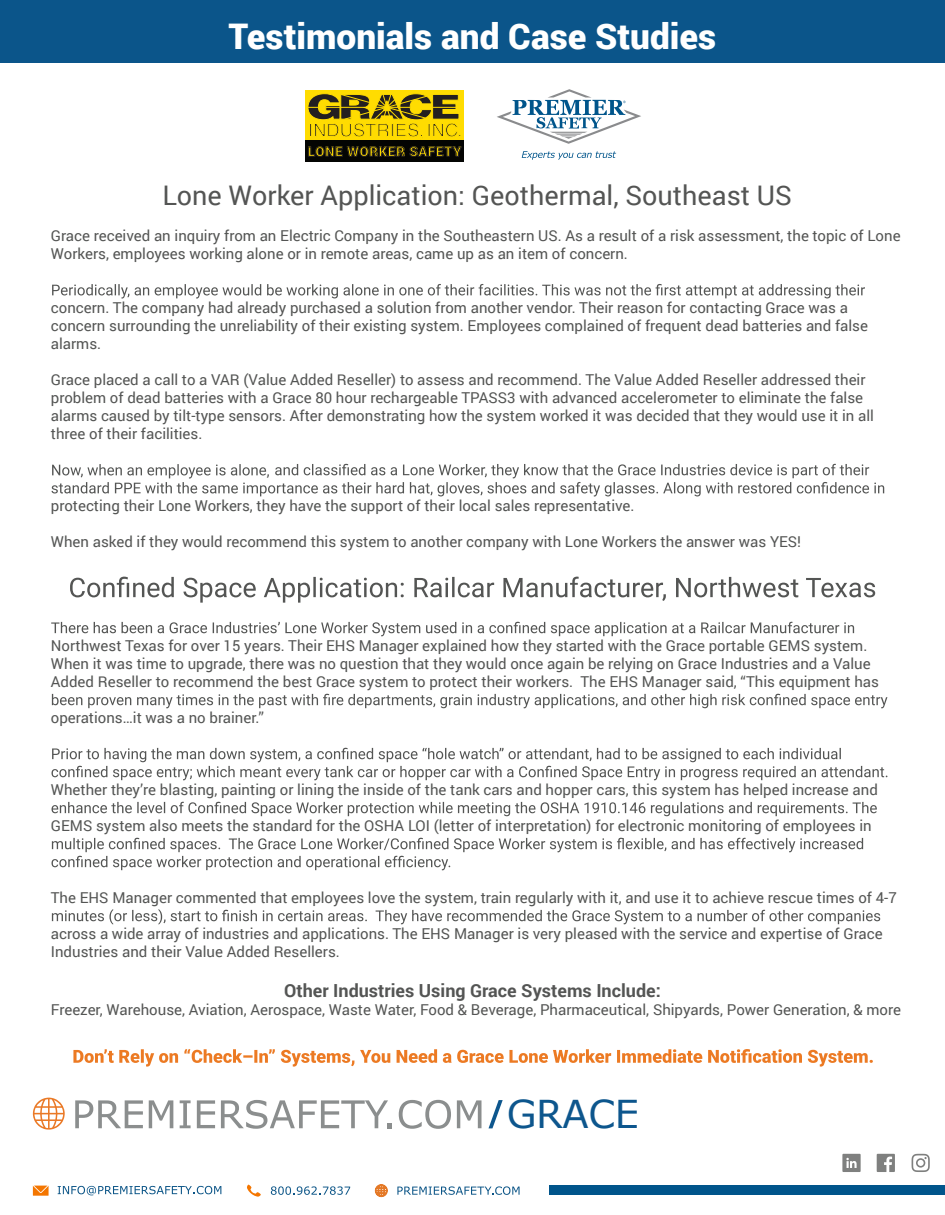
<style>
.page{position:relative;width:945px;height:1215px;background:#fff}
.page>*{position:absolute;margin:0;border:0;box-sizing:border-box;transform-origin:0 0}
.t1{font:38.4px "Verdana";letter-spacing:-.01em;color:#0d568d}
.t2{font:900 35.25px "Roboto";color:#fff}
.t3{font:27px "Roboto";color:#545554}
.t4{font:700 18px "Roboto";color:#545554}
.t5{font:15px/18px "Roboto";color:#545554}
.t6{font:900 13.2px "Roboto";letter-spacing:.05em;color:#ffdc01}
</style>
<div class="page">
<div style="left:0;top:0;width:945px;height:63px;background:#0b558a"></div>
<svg style="left:52px;top:284px;width:813px;height:15px"></svg>
<svg style="left:70px;top:577px;width:805px;height:26px"></svg>
<svg style="left:51px;top:622px;width:803px;height:14px"></svg>
<svg style="left:52px;top:694px;width:835px;height:14px"></svg>
<svg style="left:52px;top:748px;width:835px;height:32px"></svg>
<svg style="left:52px;top:802px;width:825px;height:14px"></svg>
<svg style="left:52px;top:838px;width:811px;height:32px"></svg>
<svg style="left:52px;top:909px;width:828px;height:16px"></svg>
<svg style="left:73px;top:1049px;width:800px;height:18px"></svg>
<div style="left:305px;top:90px;width:159px;height:50px;background:#ffdc01"></div>
<svg style="left:308px;top:93px;width:153px;height:44px"></svg>
<div style="left:305px;top:140px;width:159px;height:22px;background:#040503"></div>
<svg style="left:308px;top:146px;width:154px;height:11px"></svg>
<svg style="left:497px;top:89px;width:144px;height:55px"></svg>
<svg style="left:522px;top:151px;width:94px;height:9px"></svg>
<svg style="left:397px;top:1186px;width:123px;height:9px"></svg>
<svg style="left:33px;top:1186px;width:16px;height:10px"></svg>
<svg style="left:58px;top:1186px;width:163px;height:9px"></svg>
<svg style="left:247px;top:1185px;width:14px;height:12px"></svg>
<svg style="left:271px;top:1186px;width:79px;height:9px"></svg>
<svg style="left:877px;top:1154px;width:18px;height:18px"></svg>
<svg style="left:912px;top:1154px;width:18px;height:18px"></svg>
<svg style="left:842px;top:1154px;width:19px;height:18px"></svg>
<div style="left:550px;top:1185px;width:395px;height:10px;background:#00558b"></div>
<svg style="left:375px;top:1184px;width:13px;height:13px"></svg>
<svg style="left:75px;top:1100px;width:68px;height:28px"></svg>
<svg style="left:149px;top:1100px;width:24px;height:28px"></svg>
<svg style="left:180px;top:1100px;width:11px;height:28px"></svg>
<svg style="left:197px;top:1100px;width:18px;height:28px"></svg>
<svg style="left:221px;top:1100px;width:171px;height:29px"></svg>
<svg style="left:399px;top:1100px;width:52px;height:29px"></svg>
<svg style="left:457px;top:1100px;width:25px;height:28px"></svg>
<svg style="left:33px;top:1098px;width:32px;height:32px"></svg>
<svg style="left:489px;top:1100px;width:14px;height:28px"></svg>
<svg style="left:52px;top:464px;width:832px;height:33px"></svg>
<h2 class="t2" style="left:229px;top:11px;width:489px">Testimonials and Case Studies</h2>
<p class="t6" style="left:308px;top:142px;width:155px">LONE WORKER SAFETY</p>
<h3 class="t3" style="left:162px;top:177px;width:631px">Lone Worker Application: Geothermal, Southeast US</h3>
<p class="t5" style="left:51px;top:226px;width:851px">Grace received an inquiry from an Electric Company in the Southeastern US. As a result of a risk assessment, the topic of Lone<br>Workers, employees working alone or in remote areas, came up as an item of concern.</p>
<p class="t5" style="left:51px;top:298px;width:819px">concern. The company had already purchased a solution from another vendor. Their reason for contacting Grace was a concern surrounding the unreliability of their existing system. Employees complained of frequent dead batteries and false alarms.</p>
<p class="t5" style="left:51px;top:370px;width:825px">Grace placed a call to a VAR (Value Added Reseller) to assess and recommend. The Value Added Reseller addressed their problem of dead batteries with a Grace 80 hour rechargeable TPASS3 with advanced accelerometer to eliminate the false alarms caused by tilt-type sensors. After demonstrating how the system worked it was decided that they would use it in all three of their facilities.</p>
<p class="t5" style="left:267px;top:461px;width:4px">,</p>
<p class="t5" style="left:51px;top:496px;width:585px">protecting their Lone Workers, they have the support of their local sales representative.</p>
<p class="t5" style="left:51px;top:532px;width:752px">When asked if they would recommend this system to another company with Lone Workers the answer was YES!</p>
<p class="t5" style="left:51px;top:636px;width:830px">Northwest Texas for over 15 years. Their EHS Manager explained how they started with the Grace portable GEMS system.<br>When it was time to upgrade, there was no question that they would once again be relying on Grace Industries and a Value<br>Added Reseller to recommend the best Grace system to protect their workers. The EHS Manager said, “This equipment has</p>
<p class="t5" style="left:51px;top:708px;width:215px">operations…it was a no brainer.”</p>
<p class="t5" style="left:51px;top:780px;width:829px">Whether they’re blasting, painting or lining the inside of the tank cars and hopper cars, this system has helped increase and</p>
<p class="t5" style="left:51px;top:816px;width:822px">GEMS system also meets the standard for the OSHA LOI (letter of interpretation) for electronic monitoring of employees in</p>
<p class="t5" style="left:51px;top:888px;width:847px">The EHS Manager commented that employees love the system, train regularly with it, and use it to achieve rescue times of 4-7</p>
<p class="t5" style="left:51px;top:924px;width:833px">across a wide array of industries and applications. The EHS Manager is very pleased with the service and expertise of Grace<br>Industries and their Value Added Resellers.</p>
<p class="t4" style="left:284px;top:978px;width:378px">Other Industries Using Grace Systems Include:</p>
<p class="t5" style="left:51px;top:1000px;width:852px">Freezer, Warehouse, Aviation, Aerospace, Waste Water, Food &amp; Beverage, Pharmaceutical, Shipyards, Power Generation, &amp; more</p>
<h1 class="t1" style="left:507px;top:1090px;width:134px">GRACE</h1>
</div>
